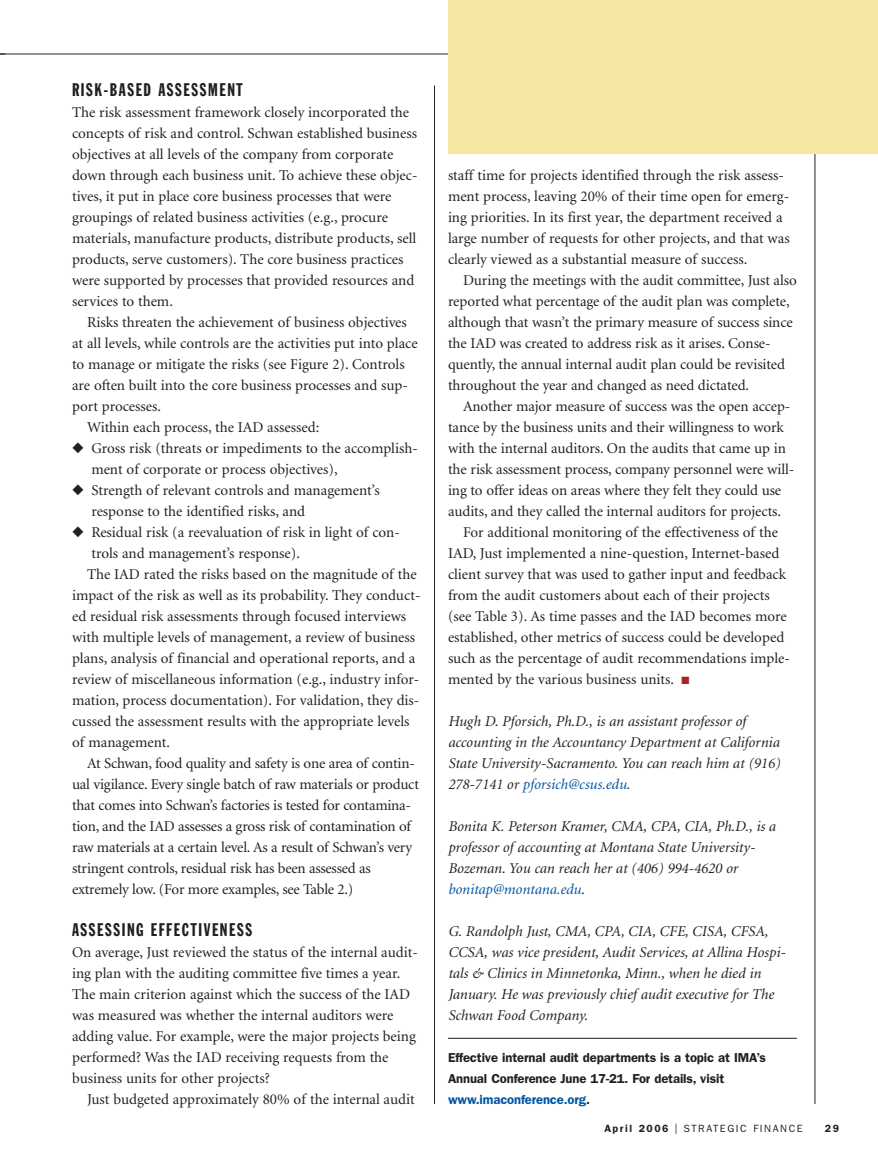
<style>
.page{position:relative;width:878px;height:1161px;background:#fff}
.page>*{position:absolute;margin:0;border:0;box-sizing:border-box;transform-origin:0 0}
.t1{font:18px "Franklin Gothic Extra Cond";letter-spacing:.09em;color:#231f20}
.t2{font:15px/21px "Minion";color:#231f20}
.t3{font:italic 15px/21px "Minion";color:#231f20}
.t4{font:600 13.05px/21px "Franklin Gothic";letter-spacing:-.01em;color:#231f20}
.t5{font:10.5px "Franklin Gothic";letter-spacing:.15em;color:#231f20}
.t6{font:600 10.5px "Franklin Gothic";color:#231f20}
.s1{color:#a72427}
.s2{color:#0155a5}
.s3{font-weight:600}
.s4{font-size:15px}
</style>
<div class="page">
<hr style="left:448px;top:1038px;width:348px;height:1px;background:#231f20">
<hr style="left:0;top:54px;width:814px;height:1px;background:#231f20">
<hr style="left:814px;top:54px;width:1px;height:1050px;background:#231f20">
<hr style="left:434px;top:86px;width:1px;height:1018px;background:#231f20">
<div style="left:448px;top:0;width:430px;height:154px;background:#f5e7a1"></div>
<p class="t1" style="left:72px;top:83px;width:172px">RISK-BASED ASSESSMENT</p>
<p class="t2" style="left:72px;top:103px;width:347px">The risk assessment framework closely incorporated the concepts of risk and control. Schwan established business objectives at all levels of the company from corporate down through each business unit. To achieve these objec&shy;tives, it put in place core business processes that were groupings of related business activities (e.g., procure materials, manufacture products, distribute products, sell products, serve customers). The core business practices were supported by processes that provided resources and services to them.</p>
<p class="t2" style="left:87px;top:313px;width:321px">Risks threaten the achievement of business objectives</p>
<p class="t2" style="left:72px;top:334px;width:347px">at all levels, while controls are the activities put into place</p>
<p class="t2" style="left:72px;top:355px;width:334px">to manage or mitigate the risks (see Figure 2). Controls</p>
<p class="t2" style="left:72px;top:376px;width:337px">are often built into the core business processes and sup-</p>
<p class="t2" style="left:72px;top:397px;width:91px">port processes.</p>
<p class="t2" style="left:87px;top:418px;width:234px">Within each process, the IAD assessed:</p>
<p class="t2" style="left:91px;top:439px;width:328px;text-indent:-19px">◆ Gross risk (threats or impediments to the accomplish&shy;ment of corporate or process objectives),</p>
<p class="t2" style="left:91px;top:481px;width:290px;text-indent:-19px">◆ Strength of relevant controls and management’s response to the identified risks, and</p>
<p class="t2" style="left:72px;top:523px;width:329px">◆ Residual risk (a reevaluation of risk in light of con-</p>
<p class="t2" style="left:91px;top:544px;width:210px">trols and management’s response).</p>
<p class="t2" style="left:87px;top:565px;width:331px">The IAD rated the risks based on the magnitude of the</p>
<p class="t2" style="left:72px;top:586px;width:350px">impact of the risk as well as its probability. They conduct-</p>
<p class="t2" style="left:72px;top:607px;width:335px">ed residual risk assessments through focused interviews</p>
<p class="t2" style="left:72px;top:628px;width:344px">with multiple levels of management, a review of business</p>
<p class="t2" style="left:72px;top:649px;width:345px">plans, analysis of financial and operational reports, and a</p>
<p class="t2" style="left:72px;top:670px;width:349px">review of miscellaneous information (e.g., industry infor-</p>
<p class="t2" style="left:72px;top:691px;width:349px">mation, process documentation). For validation, they dis-</p>
<p class="t2" style="left:72px;top:712px;width:339px">cussed the assessment results with the appropriate levels</p>
<p class="t2" style="left:72px;top:733px;width:100px">of management.</p>
<p class="t2" style="left:87px;top:754px;width:329px">At Schwan, food quality and safety is one area of contin-</p>
<p class="t2" style="left:72px;top:775px;width:348px">ual vigilance. Every single batch of raw materials or product</p>
<p class="t2" style="left:72px;top:796px;width:340px">that comes into Schwan’s factories is tested for contamina-</p>
<p class="t2" style="left:72px;top:817px;width:340px">tion, and the IAD assesses a gross risk of contamination of</p>
<p class="t2" style="left:72px;top:838px;width:342px">raw materials at a certain level. As a result of Schwan’s very</p>
<p class="t2" style="left:72px;top:859px;width:300px">stringent controls, residual risk has been assessed as</p>
<p class="t2" style="left:72px;top:880px;width:283px">extremely low. (For more examples, see Table 2.)</p>
<p class="t1" style="left:72px;top:923px;width:182px">ASSESSING EFFECTIVENESS</p>
<p class="t2" style="left:72px;top:943px;width:347px">On average, Just reviewed the status of the internal audit&shy;ing plan with the auditing committee five times a year.<br>The main criterion against which the success of the IAD was measured was whether the internal auditors were adding value. For example, were the major projects being performed? Was the IAD receiving requests from the business units for other projects?</p>
<p class="t2" style="left:87px;top:1090px;width:329px">Just budgeted approximately 80% of the internal audit</p>
<p class="t2" style="left:448px;top:166px;width:343px">staff time for projects identified through the risk assess&shy;ment process, leaving 20% of their time open for emerg&shy;ing priorities. In its first year, the department received a large number of requests for other projects, and that was clearly viewed as a substantial measure of success.</p>
<p class="t2" style="left:448px;top:271px;width:350px;text-indent:15px">During the meetings with the audit committee, Just also reported what percentage of the audit plan was complete, although that wasn’t the primary measure of success since the IAD was created to address risk as it arises. Conse&shy;quently, the annual internal audit plan could be revisited throughout the year and changed as need dictated.</p>
<p class="t2" style="left:463px;top:397px;width:329px">Another major measure of success was the open accep-</p>
<p class="t2" style="left:448px;top:418px;width:337px">tance by the business units and their willingness to work</p>
<p class="t2" style="left:448px;top:439px;width:339px">with the internal auditors. On the audits that came up in</p>
<p class="t2" style="left:448px;top:460px;width:348px">the risk assessment process, company personnel were will-</p>
<p class="t2" style="left:448px;top:481px;width:335px">ing to offer ideas on areas where they felt they could use</p>
<p class="t2" style="left:448px;top:502px;width:334px">audits, and they called the internal auditors for projects.</p>
<p class="t2" style="left:463px;top:523px;width:316px">For additional monitoring of the effectiveness of the</p>
<p class="t2" style="left:448px;top:544px;width:333px">IAD, Just implemented a nine-question, Internet-based</p>
<p class="t2" style="left:448px;top:565px;width:339px">client survey that was used to gather input and feedback</p>
<p class="t2" style="left:448px;top:586px;width:323px">from the audit customers about each of their projects</p>
<p class="t2" style="left:448px;top:607px;width:340px">(see Table 3). As time passes and the IAD becomes more</p>
<p class="t2" style="left:448px;top:628px;width:338px">established, other metrics of success could be developed</p>
<p class="t2" style="left:448px;top:649px;width:343px">such as the percentage of audit recommendations imple-</p>
<p class="t2" style="left:448px;top:670px;width:243px">mented by the various business units. <span class="s1">■</span></p>
<p class="t3" style="left:448px;top:712px;width:334px">Hugh D. Pforsich, Ph.D., is an assistant professor of accounting in the Accountancy Department at California State University-Sacramento. You can reach him at (916)<br>278-7141 or <span class="s2">pforsich@csus.edu</span>.</p>
<p class="t3" style="left:448px;top:817px;width:329px">Bonita K. Peterson Kramer, CMA, CPA, CIA, Ph.D., is a professor of accounting at Montana State University-Bozeman. You can reach her at (406) 994-4620 or <span class="s2">bonitap@montana.edu</span>.</p>
<p class="t3" style="left:448px;top:922px;width:339px">G. Randolph Just, CMA, CPA, CIA, CFE, CISA, CFSA, CCSA, was vice president, Audit Services, at Allina Hospi&shy;tals &amp; Clinics in Minnetonka, Minn., when he died in January. He was previously chief audit executive for The Schwan Food Company.</p>
<p class="t4" style="left:448px;top:1048px;width:319px">Effective internal audit departments is a topic at IMA’s<br>Annual Conference June 17-21. For details, visit <span class="s2">www.imaconference.org</span>.</p>
<p class="t5" style="left:604px;top:1125px;width:200px"><span class="s3">April 2006</span> <span class="s4">I</span> STRATEGIC FINANCE</p>
<p class="t6" style="left:824px;top:1125px;width:16px">29</p>
</div>
